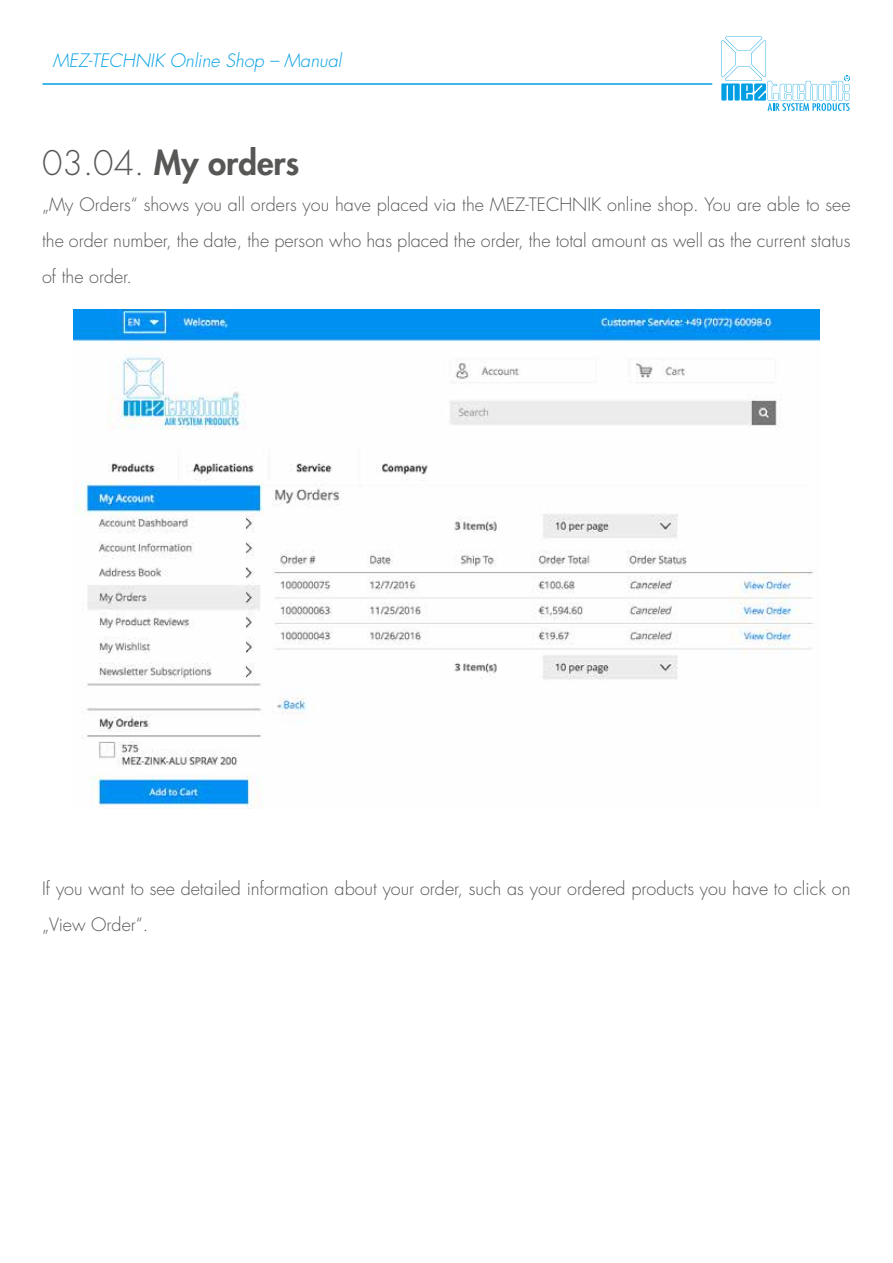
<style>
.page{position:relative;width:893px;height:1263px;background:#fff}
.page>*{position:absolute;margin:0;border:0;box-sizing:border-box;transform-origin:0 0}
.t1{font:800 33px "Futura";color:#575756}
.t2{font:300 18px/36px "Futura";color:#575756;text-align:justify}
.t3{font:italic 300 18px "Futura";color:#009fe3}
.s1{font-weight:300}
</style>
<div class="page">
<svg style="left:721px;top:36px;width:129px;height:75px"></svg>
<img style="left:73px;top:309px;width:746px;height:499px">
<hr style="left:43px;top:83px;width:669px;height:2px;background:#009fe3">
<p class="t3" style="left:53px;top:49px;width:290px">MEZ-TECHNIK Online Shop – Manual</p>
<h1 class="t1" style="left:42px;top:141px;width:259px"><span class="s1">03.04.</span> My orders</h1>
<p class="t2" style="left:42px;top:187px;width:810px">„My Orders“ shows you all orders you have placed via the MEZ-TECHNIK online shop. You are able to see the order number, the date, the person who has placed the order, the total amount as well as the current status of the order.</p>
<p class="t2" style="left:42px;top:871px;width:810px">If you want to see detailed information about your order, such as your ordered products you have to click on „View Order“.</p>
</div>
